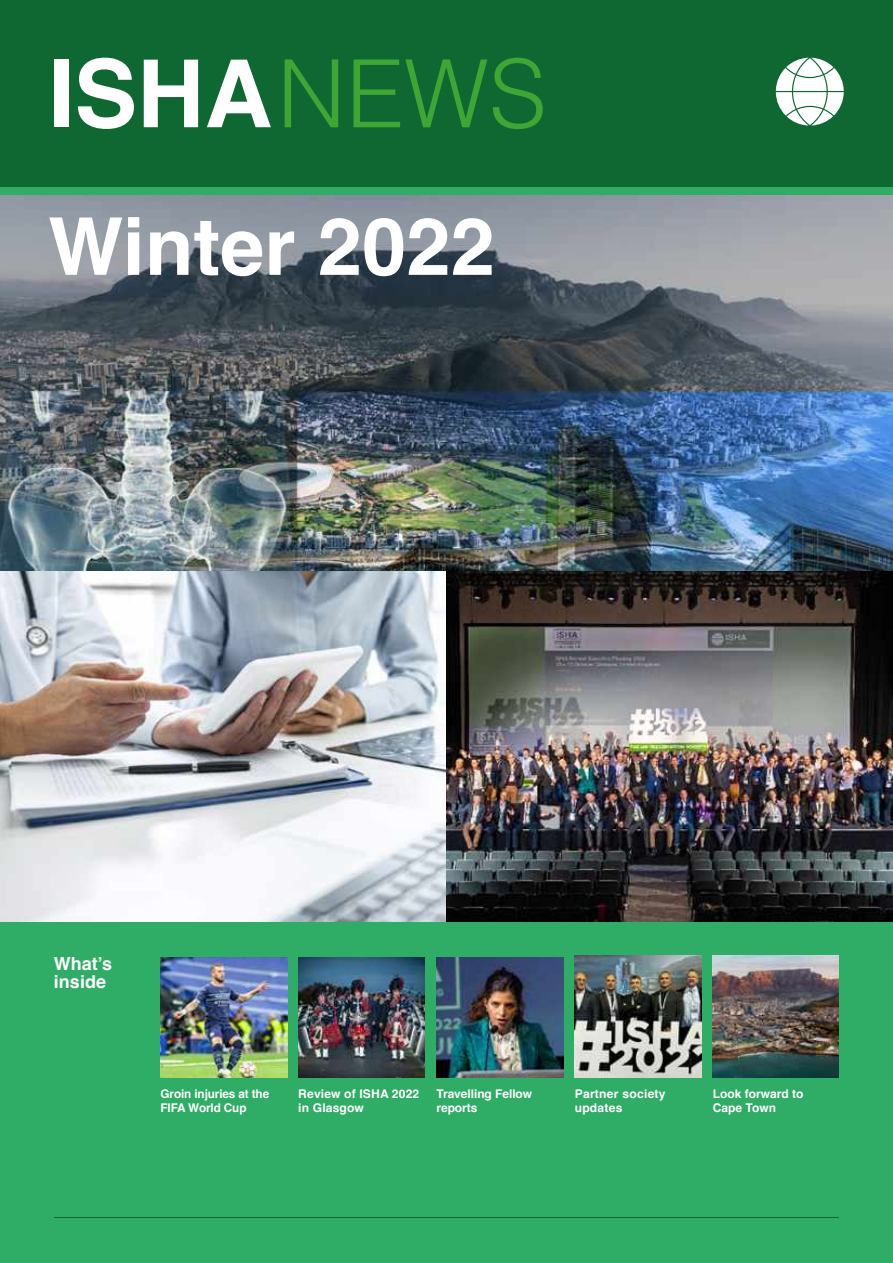
<style>
.page{position:relative;width:893px;height:1263px;background:#fff}
.page>*{position:absolute;margin:0;border:0;box-sizing:border-box;transform-origin:0 0}
.t1{font:700 79.65px "Helvetica";color:#fff}
.t2{font:700 18px/18px "Helvetica";color:#fff}
.t3{font:700 12px/13.5px "Helvetica";color:#fff}
.t4{font:700 12px/13.5px "Helvetica";letter-spacing:.02em;color:#fff}
</style>
<div class="page">
<img style="left:0;top:195px;width:893px;height:728px">
<div style="left:0;top:0;width:893px;height:191px;background:#0f6832"></div>
<div style="left:54px;top:60px;width:14px;height:67px;background:#fff"></div>
<svg style="left:78px;top:58px;width:56px;height:71px"></svg>
<svg style="left:144px;top:60px;width:54px;height:67px"></svg>
<svg style="left:207px;top:60px;width:64px;height:67px"></svg>
<div style="left:0;top:187px;width:893px;height:8px;background:#2fac66"></div>
<div style="left:0;top:923px;width:893px;height:340px;background:#2fac66"></div>
<svg style="left:285px;top:58px;width:258px;height:71px"></svg>
<hr style="left:54px;top:1217px;width:785px;height:1px;background:#0f6832">
<img style="left:298px;top:957px;width:127px;height:120px">
<img style="left:161px;top:957px;width:126px;height:120px">
<img style="left:575px;top:955px;width:126px;height:122px">
<img style="left:713px;top:955px;width:126px;height:122px">
<img style="left:436px;top:957px;width:127px;height:120px">
<svg style="left:776px;top:58px;width:68px;height:68px"></svg>
<h1 class="t1" style="left:48px;top:198px;width:448px">Winter 2022</h1>
<h2 class="t2" style="left:54px;top:956px;width:60px">What’s inside</h2>
<p class="t3" style="left:161px;top:1089px;width:110px">Groin injuries at the<br>FIFA World Cup</p>
<p class="t3" style="left:436px;top:1089px;width:97px">Travelling Fellow reports</p>
<p class="t4" style="left:575px;top:1089px;width:92px">Partner society updates</p>
<p class="t3" style="left:298px;top:1089px;width:122px">Review of ISHA 2022 in Glasgow</p>
<p class="t3" style="left:713px;top:1089px;width:92px">Look forward to<br>Cape Town</p>
</div>
